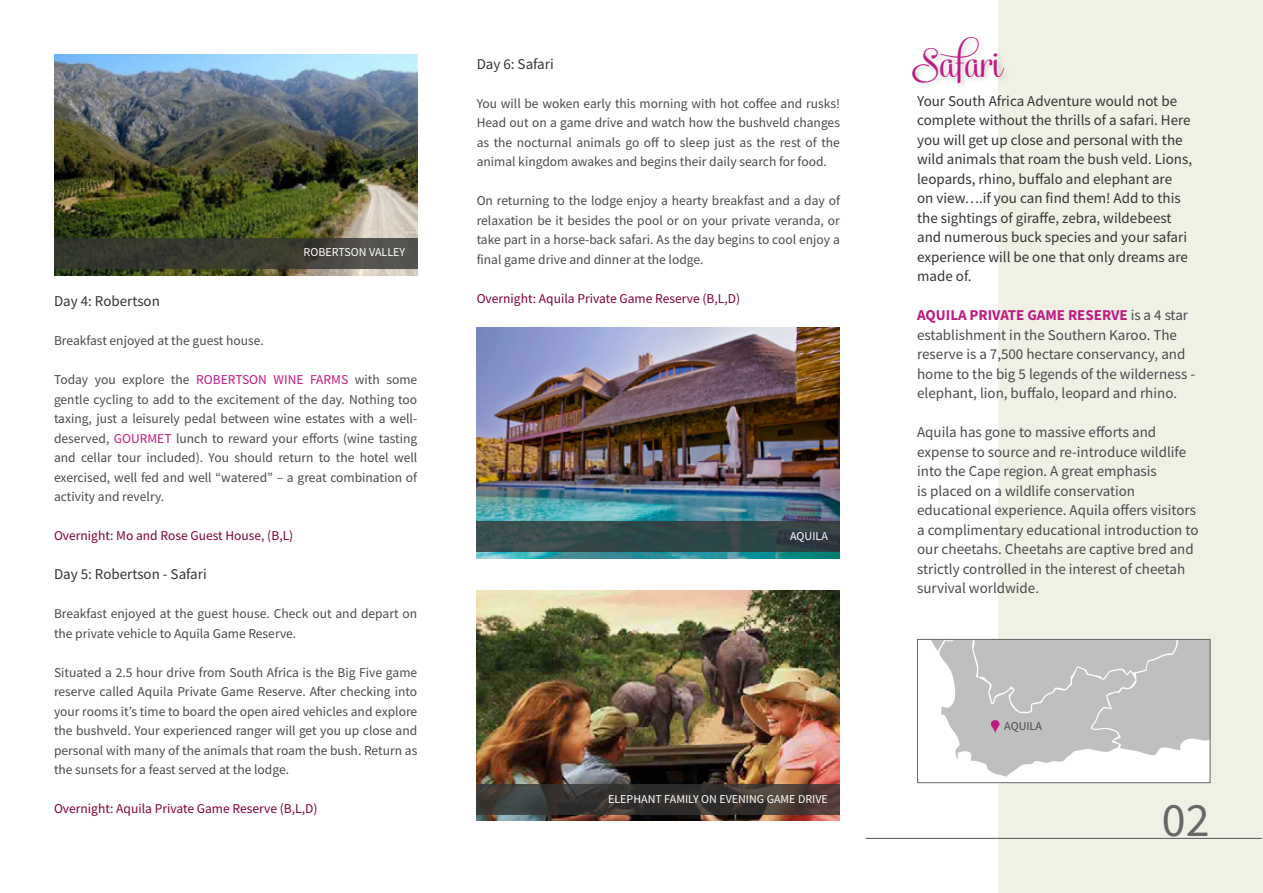
<style>
.page{position:relative;width:1263px;height:893px;background:#fff}
.page>*{position:absolute;margin:0;border:0;box-sizing:border-box;transform-origin:0 0}
.t1{font:48px "Source Sans Pro";color:#666767}
.t2{font:30px "Taiga";color:#be1b82}
.t3{font:15px/19.5px "Source Sans Pro";color:#4a4a4d}
.t4{font:15px/19.5px "Source Sans Pro";color:#343433}
.t5{font:13.5px/19.5px "Source Sans Pro";color:#4a4a4d;text-align:justify}
.t6{font:13.5px "Source Sans Pro";color:#80003a}
.t7{font:12px "Source Sans Pro";color:#fff}
.t8{font:12px "Source Sans Pro";color:#4a4a4d}
.s1{color:#be1b82}
.s2{font-weight:700;color:#be1b82}
</style>
<div class="page">
<div style="left:999px;top:0;width:264px;height:893px;background:#f0f0e5"></div>
<hr style="left:865px;top:838px;width:397px;height:1px;background:#666767">
<div style="left:911px;top:36px;width:101px;height:54px;background:#000;opacity:.15"></div>
<img style="left:54px;top:54px;width:363px;height:221px">
<svg style="left:54px;top:238px;width:363px;height:30px;background:#3d3e35"></svg>
<img style="left:477px;top:328px;width:363px;height:230px">
<img style="left:477px;top:590px;width:363px;height:231px">
<div style="left:917px;top:639px;width:293px;height:144px;background:#fff"></div>
<svg style="left:917px;top:639px;width:293px;height:138px"></svg>
<svg style="left:477px;top:784px;width:363px;height:31px;background:#3c3734"></svg>
<svg style="left:477px;top:521px;width:363px;height:31px;background:#334649"></svg>
<p class="t7" style="left:304px;top:245px;width:103px">ROBERTSON VALLEY</p>
<p class="t4" style="left:54px;top:291px;width:107px">Day 4: Robertson</p>
<p class="t5" style="left:54px;top:331px;width:211px">Breakfast enjoyed at the guest house.</p>
<p class="t5" style="left:54px;top:370px;width:365px">Today you explore the <span class="s1">ROBERTSON WINE FARMS</span> with some gentle cycling to add to the excitement of the day. Nothing too taxing, just a leisurely pedal between wine estates with a well&shy;deserved, <span class="s1">GOURMET</span> lunch to reward your efforts (wine tasting and cellar tour included). You should return to the hotel well exercised, well fed and well “watered” – a great combination of activity and revelry.</p>
<p class="t6" style="left:54px;top:527px;width:241px">Overnight: Mo and Rose Guest House, (B,L)</p>
<p class="t4" style="left:54px;top:564px;width:154px">Day 5: Robertson - Safari</p>
<p class="t5" style="left:54px;top:604px;width:365px">Breakfast enjoyed at the guest house. Check out and depart on the private vehicle to Aquila Game Reserve.</p>
<p class="t5" style="left:54px;top:662px;width:365px">Situated a 2.5 hour drive from South Africa is the Big Five game reserve called Aquila Private Game Reserve. After checking into your rooms it’s time to board the open aired vehicles and explore the bushveld. Your experienced ranger will get you up close and personal with many of the animals that roam the bush. Return as the sunsets for a feast served at the lodge.</p>
<p class="t6" style="left:54px;top:800px;width:265px">Overnight: Aquila Private Game Reserve (B,L,D)</p>
<p class="t4" style="left:477px;top:54px;width:79px">Day 6: Safari</p>
<p class="t5" style="left:477px;top:93px;width:365px">You will be woken early this morning with hot coffee and rusks!<br>Head out on a game drive and watch how the bushveld changes as the nocturnal animals go off to sleep just as the rest of the animal kingdom awakes and begins their daily search for food.</p>
<p class="t5" style="left:477px;top:191px;width:365px">On returning to the lodge enjoy a hearty breakfast and a day of relaxation be it besides the pool or on your private veranda, or take part in a horse-back safari. As the day begins to cool enjoy a final game drive and dinner at the lodge.</p>
<p class="t6" style="left:477px;top:290px;width:265px">Overnight: Aquila Private Game Reserve (B,L,D)</p>
<p class="t7" style="left:790px;top:528px;width:39px">AQUILA</p>
<p class="t7" style="left:608px;top:791px;width:221px">ELEPHANT FAMILY ON EVENING GAME DRIVE</p>
<h2 class="t2" style="left:920px;top:49px;width:82px">Safari</h2>
<p class="t4" style="left:917px;top:91px;width:276px">Your South Africa Adventure would not be complete without the thrills of a safari. Here you will get up close and personal with the wild animals that roam the bush veld. Lions, leopards, rhino, buffalo and elephant are on view….if you can find them! Add to this the sightings of giraffe, zebra, wildebeest and numerous buck species and your safari experience will be one that only dreams are made of.</p>
<p class="t3" style="left:917px;top:305px;width:279px"><span class="s2">AQUILA PRIVATE GAME RESERVE</span> is a 4 star establishment in the Southern Karoo. The reserve is a 7,500 hectare conservancy, and home to the big 5 legends of the wilderness - elephant, lion, buffalo, leopard and rhino.</p>
<p class="t3" style="left:917px;top:422px;width:283px">Aquila has gone to massive efforts and expense to source and re-introduce wildlife into the Cape region. A great emphasis<br>is placed on a wildlife conservation educational experience. Aquila offers visitors a complimentary educational introduction to our cheetahs. Cheetahs are captive bred and strictly controlled in the interest of cheetah survival worldwide.</p>
<p class="t8" style="left:1004px;top:719px;width:39px">AQUILA</p>
<h1 class="t1" style="left:1162px;top:789px;width:49px">02</h1>
</div>
